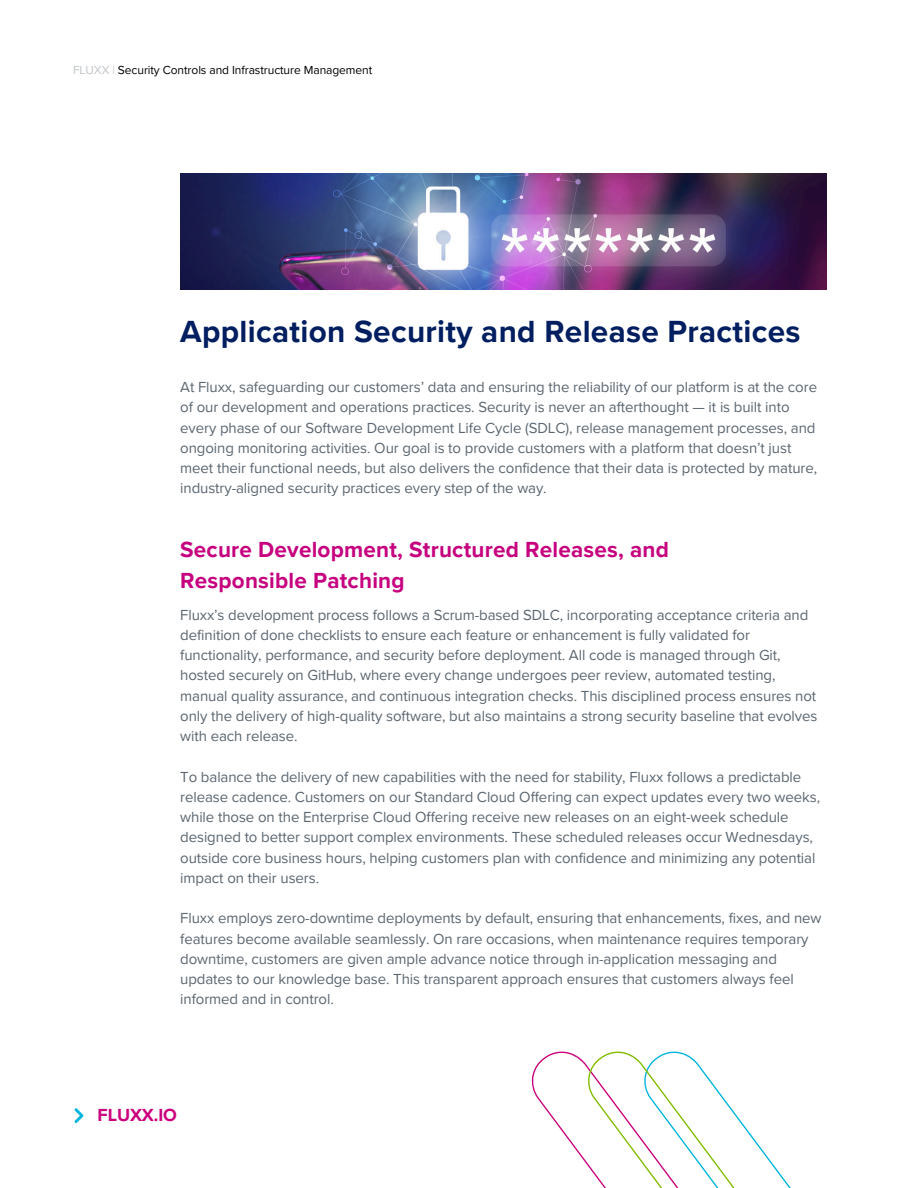
<style>
.page{position:relative;width:918px;height:1188px;background:#fff}
.page>*{position:absolute;margin:0;border:0;box-sizing:border-box;transform-origin:0 0}
.t1{font:700 31.5px "Proxima Nova";letter-spacing:.01em;color:#001e60}
.t2{font:700 22.5px/30.3px "Proxima Nova";letter-spacing:.01em;color:#c6007e}
.t3{font:700 18px "Proxima Nova";letter-spacing:-.005em;color:#cb007c}
.t4{font:15px/20.2px "Proxima Nova";letter-spacing:-.005em;color:#5b6670}
.t5{font:12px "Proxima Nova";letter-spacing:-.005em;color:#000}
.s1{color:#c1c5c8}
</style>
<div class="page">
<svg style="left:74px;top:1108px;width:9px;height:15px"></svg>
<svg style="left:587px;top:1052px;width:177px;height:136px"></svg>
<img style="left:180px;top:174px;width:646px;height:115px">
<h4 class="t5" style="left:73px;top:63px;width:301px"><span class="s1">FLUXX |</span> Security Controls and Infrastructure Management</h4>
<h1 class="t1" style="left:180px;top:313px;width:622px">Application Security and Release Practices</h1>
<h2 class="t4" style="left:180px;top:377px;width:638px">At Fluxx, safeguarding our customers’ data and ensuring the reliability of our platform is at the core of our development and operations practices. Security is never an afterthought — it is built into every phase of our Software Development Life Cycle (SDLC), release management processes, and ongoing monitoring activities. Our goal is to provide customers with a platform that doesn’t just meet their functional needs, but also delivers the confidence that their data is protected by mature, industry-aligned security practices every step of the way.</h2>
<p class="t2" style="left:180px;top:535px;width:490px">Secure Development, Structured Releases, and<br>Responsible Patching</p>
<h4 class="t4" style="left:180px;top:605px;width:639px">Fluxx’s development process follows a Scrum-based SDLC, incorporating acceptance criteria and definition of done checklists to ensure each feature or enhancement is fully validated for functionality, performance, and security before deployment. All code is managed through Git, hosted securely on GitHub, where every change undergoes peer review, automated testing, manual quality assurance, and continuous integration checks. This disciplined process ensures not only the delivery of high-quality software, but also maintains a strong security baseline that evolves with each release.</h4>
<p class="t4" style="left:180px;top:767px;width:641px">To balance the delivery of new capabilities with the need for stability, Fluxx follows a predictable release cadence. Customers on our Standard Cloud Offering can expect updates every two weeks, while those on the Enterprise Cloud Offering receive new releases on an eight-week schedule designed to better support complex environments. These scheduled releases occur Wednesdays, outside core business hours, helping customers plan with confidence and minimizing any potential impact on their users.</p>
<h3 class="t4" style="left:180px;top:909px;width:643px">Fluxx employs zero-downtime deployments by default, ensuring that enhancements, fixes, and new features become available seamlessly. On rare occasions, when maintenance requires temporary downtime, customers are given ample advance notice through in-application messaging and updates to our knowledge base. This transparent approach ensures that customers always feel informed and in control.</h3>
<p class="t3" style="left:98px;top:1105px;width:81px">FLUXX.IO</p>
</div>
